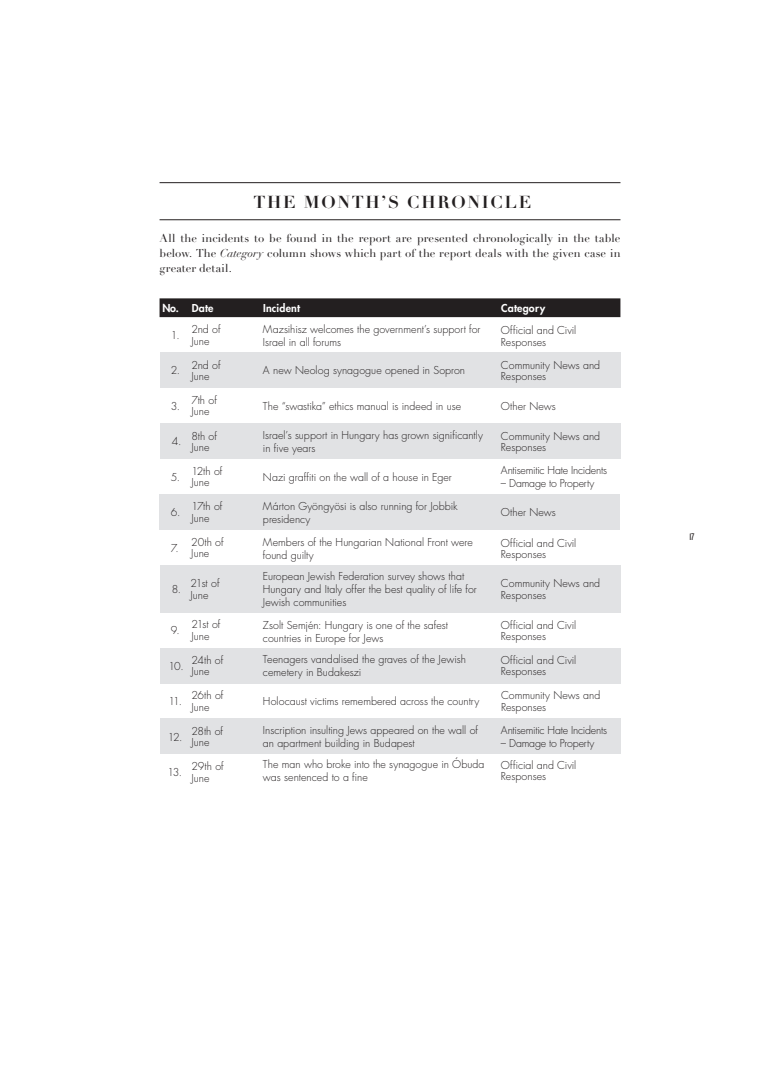
<style>
.page{position:relative;width:780px;height:1088px;background:#fff}
.page>*{position:absolute;margin:0;border:0;box-sizing:border-box;transform-origin:0 0}
.t1{font:700 17.12px "Didot QS";letter-spacing:.1em;color:#231f20}
.TEV-EJ_bodycopy{font:11.25px/14.9px "Didot QS";letter-spacing:.015em;color:#231f20;text-align:justify}
.TEV-EJ_chart-copy{font:300 10.62px/13px "H Futura";color:#231f20}
.TEV-EJ_chart-copy-2{font:300 10.62px "H Futura";letter-spacing:-.02em;color:#231f20}
.TEV-EJ_bodycopy-2{font:300 10.62px "H Futura";letter-spacing:-.11em;color:#231f20}
.TEV-EJ_chart-title{font:800 10.62px "H Futura";letter-spacing:.02em;color:#fff}
.t2{font:10px "Knockout 28 Junior Feathrwt";color:#231f20}
.s1{font-style:italic}
</style>
<div class="page">
<div style="left:159px;top:423px;width:461px;height:36px;background:#e1e2e4"></div>
<div style="left:159px;top:719px;width:461px;height:35px;background:#e1e2e4"></div>
<div style="left:159px;top:565px;width:461px;height:47px;background:#e1e2e4"></div>
<div style="left:159px;top:352px;width:461px;height:36px;background:#e1e2e4"></div>
<div style="left:159px;top:648px;width:461px;height:35px;background:#e1e2e4"></div>
<div style="left:159px;top:494px;width:461px;height:36px;background:#e1e2e4"></div>
<hr style="left:159px;top:220px;width:461px;height:1px;background:#231f20">
<hr style="left:159px;top:182px;width:461px;height:1px;background:#231f20">
<div style="left:159px;top:298px;width:461px;height:19px;background:#231f20"></div>
<p class="t1" style="left:253px;top:191px;width:279px">THE MONTH’S CHRONICLE</p>
<p class="TEV-EJ_bodycopy" style="left:159px;top:231px;width:462px">All the incidents to be found in the report are presented chronologically in the table below. The <span class="s1">Category</span> column shows which part of the report deals with the given case in greater detail.</p>
<p class="TEV-EJ_chart-title" style="left:162px;top:301px;width:53px">No. Date</p>
<p class="TEV-EJ_chart-title" style="left:263px;top:301px;width:39px">Incident</p>
<p class="TEV-EJ_chart-title" style="left:501px;top:301px;width:45px">Category</p>
<p class="TEV-EJ_bodycopy-2" style="left:171px;top:328px;width:10px">1.</p>
<p class="TEV-EJ_chart-copy" style="left:191px;top:323px;width:31px">2nd of</p>
<p class="TEV-EJ_chart-copy" style="left:191px;top:334px;width:20px">June</p>
<p class="TEV-EJ_chart-copy" style="left:263px;top:323px;width:219px">Mazsihisz welcomes the government’s support for<br>Israel in all forums</p>
<p class="TEV-EJ_chart-copy" style="left:501px;top:325px;width:77px;line-height:11.2px">Official and Civil<br>Responses</p>
<p class="TEV-EJ_bodycopy-2" style="left:171px;top:364px;width:11px">2.</p>
<p class="TEV-EJ_chart-copy" style="left:191px;top:359px;width:31px">2nd of</p>
<p class="TEV-EJ_chart-copy" style="left:191px;top:370px;width:20px">June</p>
<p class="TEV-EJ_chart-copy" style="left:263px;top:364px;width:204px">A new Neolog synagogue opened in Sopron</p>
<p class="TEV-EJ_chart-copy" style="left:501px;top:359px;width:101px;line-height:11.2px">Community News and<br>Responses</p>
<p class="TEV-EJ_bodycopy-2" style="left:171px;top:399px;width:11px">3.</p>
<p class="TEV-EJ_chart-copy" style="left:191px;top:394px;width:27px">7th of</p>
<p class="TEV-EJ_chart-copy" style="left:191px;top:405px;width:20px">June</p>
<p class="TEV-EJ_chart-copy" style="left:263px;top:399px;width:200px">The “swastika” ethics manual is indeed in use</p>
<p class="TEV-EJ_chart-copy" style="left:501px;top:399px;width:56px">Other News</p>
<p class="TEV-EJ_bodycopy-2" style="left:172px;top:434px;width:11px">4.</p>
<p class="TEV-EJ_chart-copy" style="left:191px;top:429px;width:27px">8th of</p>
<p class="TEV-EJ_chart-copy" style="left:191px;top:441px;width:20px">June</p>
<p class="TEV-EJ_chart-copy" style="left:263px;top:428px;width:221px">Israel’s support in Hungary has grown significantly in five years</p>
<p class="TEV-EJ_chart-copy" style="left:501px;top:430px;width:101px;line-height:11.2px">Community News and<br>Responses</p>
<p class="TEV-EJ_bodycopy-2" style="left:171px;top:470px;width:11px">5.</p>
<p class="TEV-EJ_chart-copy" style="left:191px;top:465px;width:33px">12th of</p>
<p class="TEV-EJ_chart-copy" style="left:191px;top:476px;width:20px">June</p>
<p class="TEV-EJ_chart-copy" style="left:263px;top:470px;width:190px">Nazi graffiti on the wall of a house in Eger</p>
<p class="TEV-EJ_chart-copy-2" style="left:501px;top:463px;width:108px">Antisemitic Hate Incidents</p>
<p class="TEV-EJ_chart-copy" style="left:501px;top:477px;width:95px">– Damage to Property</p>
<p class="TEV-EJ_bodycopy-2" style="left:171px;top:505px;width:11px">6.</p>
<p class="TEV-EJ_bodycopy-2" style="left:171px;top:541px;width:9px">7.</p>
<p class="TEV-EJ_bodycopy-2" style="left:172px;top:582px;width:11px">8.</p>
<p class="TEV-EJ_chart-copy" style="left:191px;top:500px;width:32px">17th of</p>
<p class="TEV-EJ_chart-copy" style="left:191px;top:511px;width:20px">June</p>
<p class="TEV-EJ_chart-copy" style="left:191px;top:536px;width:34px">20th of</p>
<p class="TEV-EJ_chart-copy" style="left:191px;top:547px;width:20px">June</p>
<p class="TEV-EJ_chart-copy" style="left:190px;top:577px;width:30px">21st of</p>
<p class="TEV-EJ_chart-copy" style="left:190px;top:588px;width:20px">June</p>
<p class="TEV-EJ_chart-copy" style="left:263px;top:499px;width:196px">Márton Gyöngyösi is also running for Jobbik presidency</p>
<p class="TEV-EJ_chart-copy" style="left:263px;top:536px;width:211px">Members of the Hungarian National Front were found guilty</p>
<p class="TEV-EJ_chart-copy" style="left:263px;top:570px;width:215px">European Jewish Federation survey shows that<br>Hungary and Italy offer the best quality of life for<br>Jewish communities</p>
<p class="TEV-EJ_chart-copy" style="left:501px;top:506px;width:56px">Other News</p>
<p class="TEV-EJ_chart-copy" style="left:501px;top:537px;width:77px;line-height:11.2px">Official and Civil<br>Responses</p>
<p class="TEV-EJ_chart-copy" style="left:501px;top:578px;width:101px;line-height:11.2px">Community News and<br>Responses</p>
<p class="TEV-EJ_bodycopy-2" style="left:171px;top:623px;width:10px">9.</p>
<p class="TEV-EJ_chart-copy" style="left:191px;top:618px;width:30px">21st of</p>
<p class="TEV-EJ_chart-copy" style="left:191px;top:629px;width:20px">June</p>
<p class="TEV-EJ_chart-copy" style="left:191px;top:654px;width:33px">24th of</p>
<p class="TEV-EJ_chart-copy" style="left:191px;top:665px;width:20px">June</p>
<p class="TEV-EJ_bodycopy-2" style="left:168px;top:659px;width:17px">10.</p>
<p class="TEV-EJ_chart-copy" style="left:263px;top:619px;width:186px">Zsolt Semjén: Hungary is one of the safest countries in Europe for Jews</p>
<p class="TEV-EJ_chart-copy" style="left:263px;top:653px;width:204px">Teenagers vandalised the graves of the Jewish cemetery in Budakeszi</p>
<p class="TEV-EJ_chart-copy" style="left:501px;top:619px;width:77px;line-height:11.2px">Official and Civil<br>Responses</p>
<p class="TEV-EJ_chart-copy" style="left:501px;top:654px;width:77px;line-height:11.2px">Official and Civil<br>Responses</p>
<p class="TEV-EJ_bodycopy-2" style="left:168px;top:694px;width:15px">11.</p>
<p class="TEV-EJ_chart-copy" style="left:191px;top:689px;width:33px">26th of</p>
<p class="TEV-EJ_chart-copy" style="left:191px;top:700px;width:20px">June</p>
<p class="TEV-EJ_chart-copy" style="left:263px;top:694px;width:218px">Holocaust victims remembered across the country</p>
<p class="TEV-EJ_chart-copy" style="left:501px;top:690px;width:101px;line-height:11.2px">Community News and<br>Responses</p>
<p class="TEV-EJ_bodycopy-2" style="left:168px;top:730px;width:16px">12.</p>
<p class="TEV-EJ_chart-copy" style="left:191px;top:724px;width:33px">28th of</p>
<p class="TEV-EJ_chart-copy" style="left:191px;top:736px;width:20px">June</p>
<p class="TEV-EJ_chart-copy" style="left:263px;top:724px;width:216px">Inscription insulting Jews appeared on the wall of an apartment building in Budapest</p>
<p class="TEV-EJ_chart-copy-2" style="left:501px;top:723px;width:108px">Antisemitic Hate Incidents</p>
<p class="TEV-EJ_chart-copy" style="left:501px;top:737px;width:95px">– Damage to Property</p>
<p class="TEV-EJ_bodycopy-2" style="left:167px;top:765px;width:16px">13.</p>
<p class="TEV-EJ_chart-copy" style="left:191px;top:760px;width:34px">29th of</p>
<p class="TEV-EJ_chart-copy" style="left:191px;top:771px;width:20px">June</p>
<p class="TEV-EJ_chart-copy" style="left:263px;top:758px;width:223px">The man who broke into the synagogue in Óbuda was sentenced to a fine</p>
<p class="TEV-EJ_chart-copy" style="left:501px;top:759px;width:77px;line-height:11.2px">Official and Civil<br>Responses</p>
<p class="t2" style="left:689px;top:530px;width:6px">17</p>
</div>
